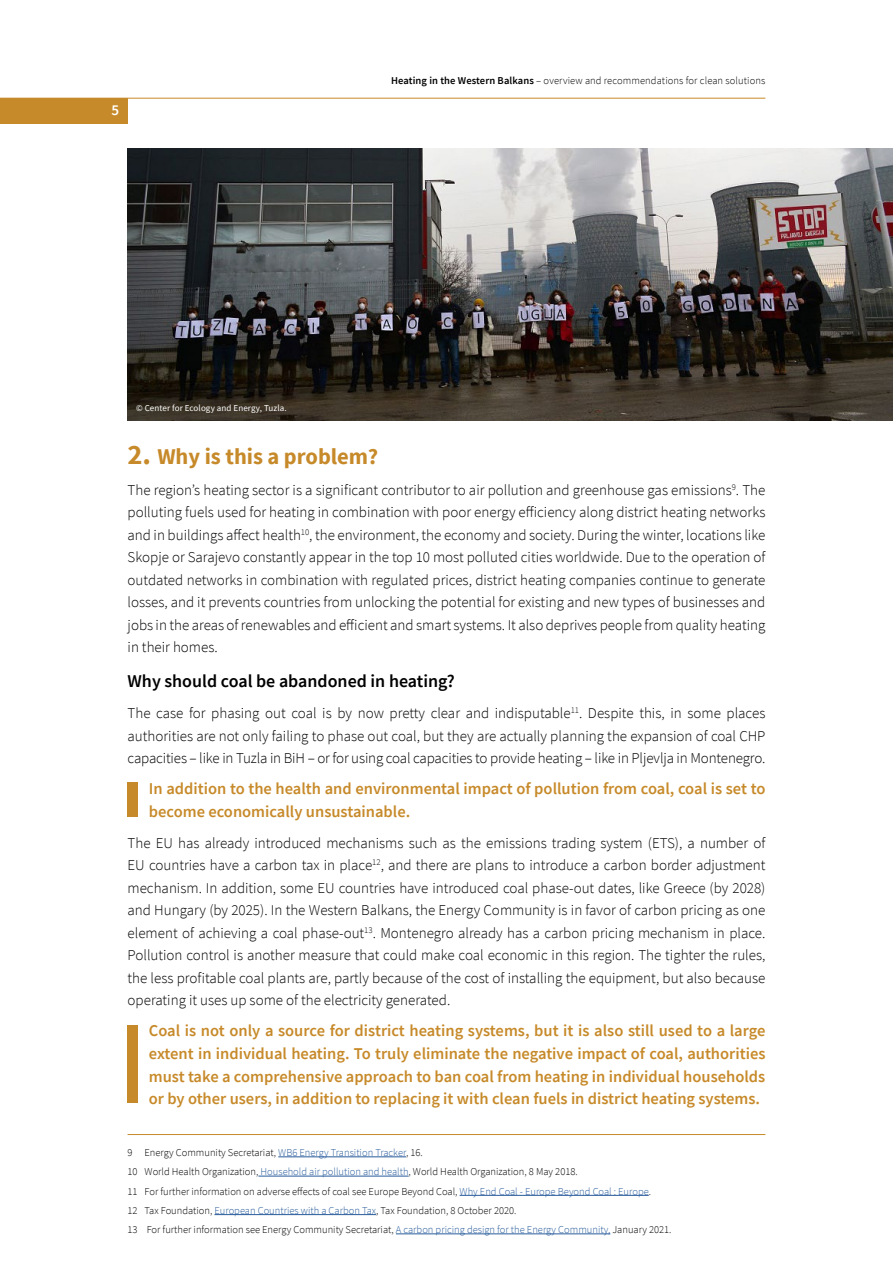
<style>
.page{position:relative;width:893px;height:1263px;background:#fff}
.page>*{position:absolute;margin:0;border:0;box-sizing:border-box;transform-origin:0 0}
.t1{font:700 22.5px "Source Sans Pro";color:#c78a2a}
.t2{font:600 18px "Source Sans Pro";color:#000}
.t3{font:600 16.5px/22.5px "Source Sans Pro";color:#c78a2a}
.t4{font:300 15px/22.5px "Source Sans Pro";color:#000;text-align:justify}
.t5{font:600 15px "Source Sans Pro";color:#fff}
.t6{font:300 10.5px/19.2px "Source Sans Pro";color:#000}
.t7{font:9px "Source Sans Pro";letter-spacing:.01em;color:#fff}
.s1{font-weight:600}
.s2{font-size:28.5px}
.s3{color:#275b9b}
</style>
<div class="page">
<hr style="left:128px;top:1134px;width:637px;height:1px;background:#c78a2a">
<hr style="left:278px;top:1156px;width:128px;height:1px;background:#275b9b">
<hr style="left:258px;top:1176px;width:151px;height:1px;background:#275b9b">
<hr style="left:460px;top:1195px;width:189px;height:1px;background:#275b9b">
<hr style="left:214px;top:1214px;width:162px;height:1px;background:#275b9b">
<hr style="left:396px;top:1233px;width:214px;height:1px;background:#275b9b">
<hr style="left:0;top:98px;width:765px;height:1px;background:#c78a2a">
<div style="left:0;top:98px;width:128px;height:25px;background:#c78a2a"></div>
<img style="left:128px;top:149px;width:765px;height:272px">
<div style="left:128px;top:782px;width:10px;height:35px;background:#c78a2a"></div>
<div style="left:128px;top:1025px;width:10px;height:78px;background:#c78a2a"></div>
<p class="t5" style="left:111px;top:101px;width:9px">5</p>
<p class="t6" style="left:391px;top:71px;width:376px"><span class="s1">Heating in the Western Balkans</span> – overview and recommendations for clean solutions</p>
<p class="t7" style="left:136px;top:402px;width:152px">© Center for Ecology and Energy, Tuzla.</p>
<h1 class="t1" style="left:128px;top:441px;width:252px"><span class="s2">2.</span> Why is this a problem?</h1>
<p class="t4" style="left:128px;top:478px;width:639px">The region’s heating sector is a significant contributor to air pollution and greenhouse gas emissions<sup>9</sup>. The polluting fuels used for heating in combination with poor energy efficiency along district heating networks and in buildings affect health<sup>10</sup>, the environment, the economy and society. During the winter, locations like Skopje or Sarajevo constantly appear in the top 10 most polluted cities worldwide. Due to the operation of outdated networks in combination with regulated prices, district heating companies continue to generate losses, and it prevents countries from unlocking the potential for existing and new types of businesses and jobs in the areas of renewables and efficient and smart systems. It also deprives people from quality heating in their homes.</p>
<p class="t2" style="left:128px;top:670px;width:329px">Why should coal be abandoned in heating?</p>
<p class="t4" style="left:128px;top:702px;width:639px">The case for phasing out coal is by now pretty clear and indisputable<sup>11</sup>. Despite this, in some places authorities are not only failing to phase out coal, but they are actually planning the expansion of coal CHP capacities – like in Tuzla in BiH – or for using coal capacities to provide heating – like in Pljevlja in Montenegro.</p>
<p class="t3" style="left:149px;top:777px;width:618px">In addition to the health and environmental impact of pollution from coal, coal is set to become economically unsustainable.</p>
<p class="t4" style="left:128px;top:832px;width:639px">The EU has already introduced mechanisms such as the emissions trading system (ETS), a number of EU countries have a carbon tax in place<sup>12</sup>, and there are plans to introduce a carbon border adjustment mechanism. In addition, some EU countries have introduced coal phase-out dates, like Greece (by 2028) and Hungary (by 2025). In the Western Balkans, the Energy Community is in favor of carbon pricing as one element of achieving a coal phase-out<sup>13</sup>. Montenegro already has a carbon pricing mechanism in place.<br>Pollution control is another measure that could make coal economic in this region. The tighter the rules, the less profitable coal plants are, partly because of the cost of installing the equipment, but also because operating it uses up some of the electricity generated.</p>
<p class="t3" style="left:149px;top:1019px;width:618px;text-align:justify">Coal is not only a source for district heating systems, but it is also still used to a large extent in individual heating. To truly eliminate the negative impact of coal, authorities must take a comprehensive approach to ban coal from heating in individual households or by other users, in addition to replacing it with clean fuels in district heating systems.</p>
<p class="t6" style="left:128px;top:1143px;width:545px">9 Energy Community Secretariat, <span class="s3">WB6 Energy Transition Tracker</span>, 16.<br>10 World Health Organization, <span class="s3">Household air pollution and health</span>, World Health Organization, 8 May 2018.<br>11 For further information on adverse effects of coal see Europe Beyond Coal, <span class="s3">Why End Coal - Europe Beyond Coal : Europe</span>.<br>12 Tax Foundation, <span class="s3">European Countries with a Carbon Tax</span>, Tax Foundation, 8 October 2020.<br>13 For further information see Energy Community Secretariat, <span class="s3">A carbon pricing design for the Energy Community,</span> January 2021.</p>
</div>
